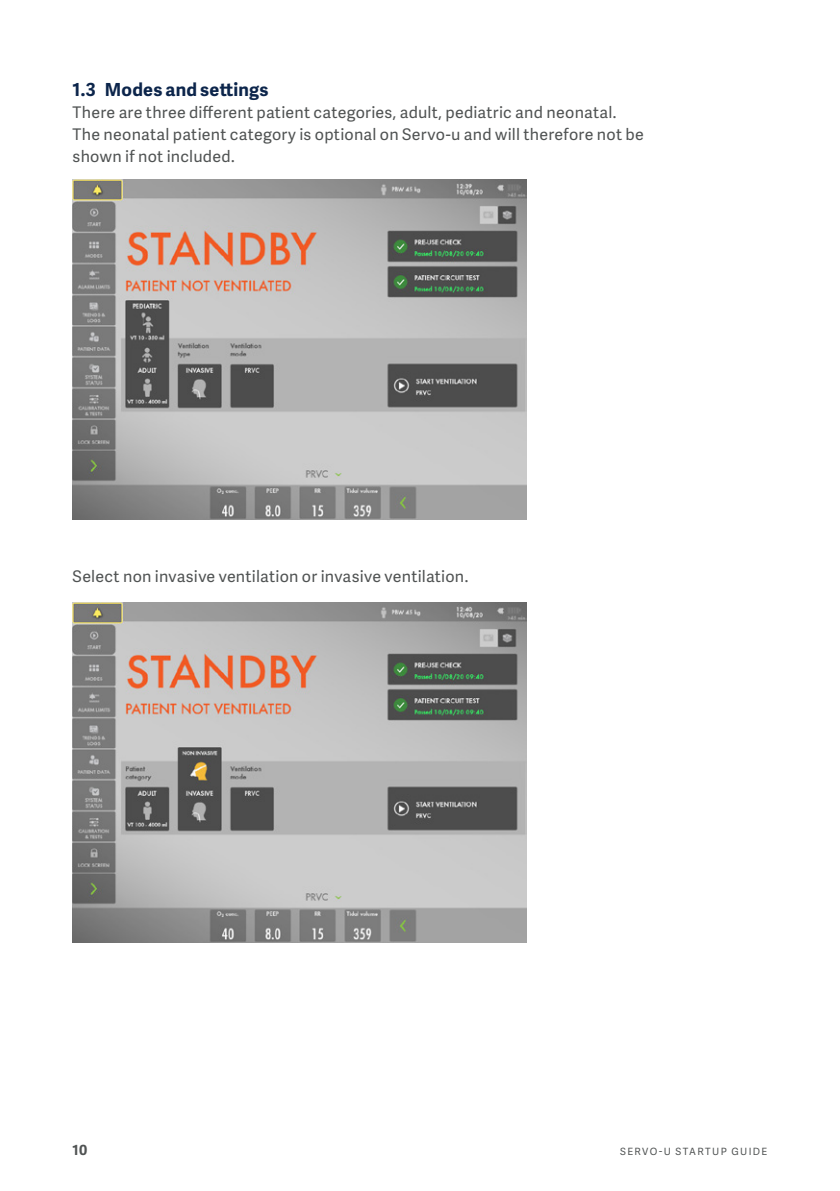
<style>
.page{position:relative;width:840px;height:1191px;background:#fff}
.page>*{position:absolute;margin:0;border:0;box-sizing:border-box;transform-origin:0 0}
.A5_Sub-heading_Body{font:700 18px "Adelle Sans";letter-spacing:.01em;color:#0c254b}
.A5_Body_copy_Adelle{font:16px/22.2px "Adelle Sans";letter-spacing:.015em;color:#505353}
.t1{font:700 14px "Adelle Sans";color:#505353}
.t2{font:10px "Adelle Sans";letter-spacing:.135em;color:#505353}
</style>
<div class="page">
<img style="left:73px;top:179px;width:453px;height:340px">
<img style="left:73px;top:602px;width:453px;height:340px">
<p class="A5_Sub-heading_Body" style="left:73px;top:76px;width:197px">1.3 Modes and settings</p>
<p class="A5_Body_copy_Adelle" style="left:73px;top:101px;width:572px">There are three different patient categories, adult, pediatric and neonatal.<br>The neonatal patient category is optional on Servo-u and will therefore not be shown if not included.</p>
<p class="A5_Body_copy_Adelle" style="left:73px;top:565px;width:397px">Select non invasive ventilation or invasive ventilation.</p>
<p class="t1" style="left:73px;top:1139px;width:16px">10</p>
<p class="t2" style="left:619px;top:1144px;width:149px">SERVO-U STARTUP GUIDE</p>
</div>
